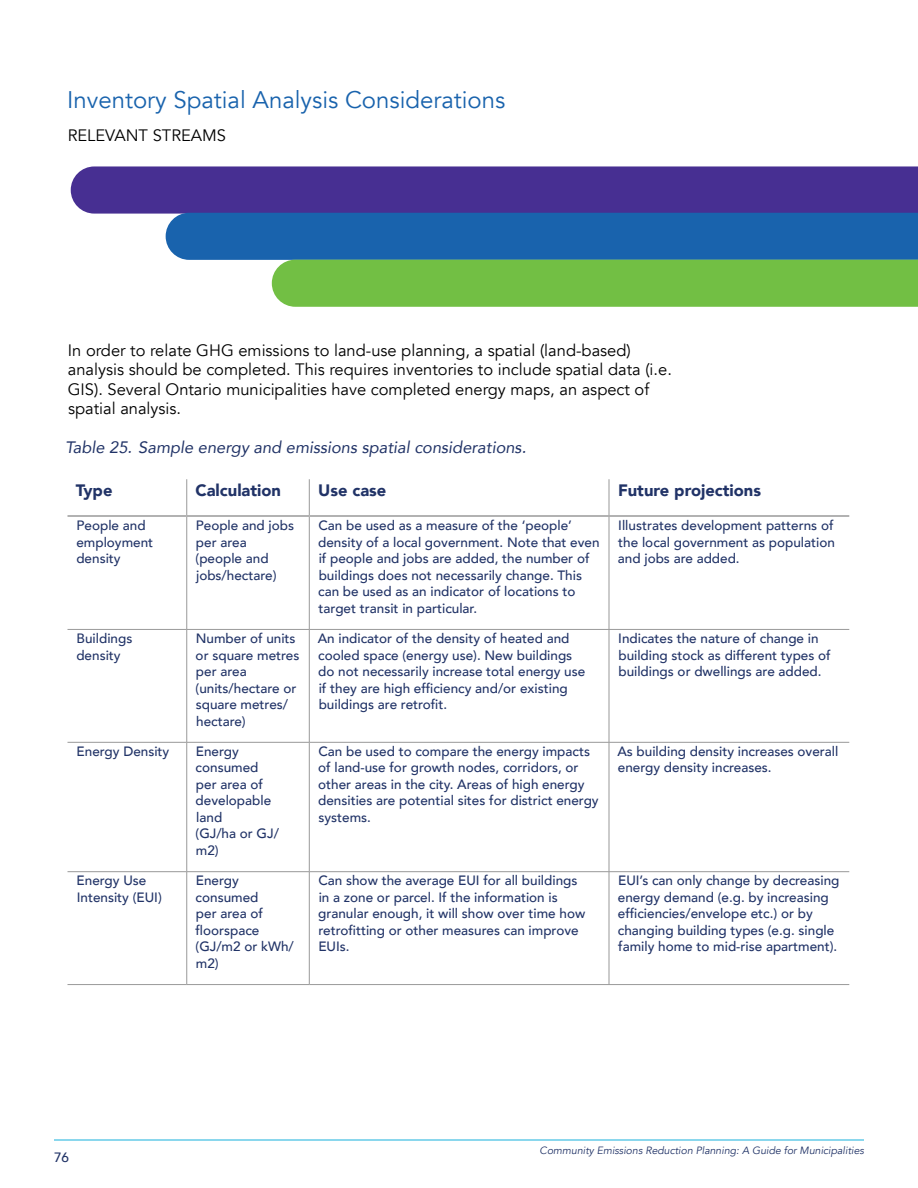
<style>
.page{position:relative;width:918px;height:1188px;background:#fff}
.page>*{position:absolute;margin:0;border:0;box-sizing:border-box;transform-origin:0 0}
.t1{font:24px "Avenir";color:#1963ad}
.t2{font:16.5px/19.5px "Avenir";color:#000}
.t3{font:italic 16.5px "Avenir";color:#213367}
.t4{font:900 16.5px "Avenir";color:#213367}
.t5{font:500 13.5px/16.5px "Avenir";color:#213367}
.t6{font:italic 10.5px "Avenir";color:#213367}
</style>
<div class="page">
<hr style="left:54px;top:1140px;width:810px;height:1px;background:#17b1dc">
<hr style="left:186px;top:479px;width:1px;height:36px;background:#999">
<hr style="left:309px;top:479px;width:1px;height:36px;background:#999">
<hr style="left:609px;top:479px;width:1px;height:36px;background:#999">
<hr style="left:186px;top:517px;width:1px;height:112px;background:#999">
<hr style="left:309px;top:517px;width:1px;height:112px;background:#999">
<hr style="left:609px;top:517px;width:1px;height:112px;background:#999">
<hr style="left:68px;top:629px;width:119px;height:1px;background:#999">
<hr style="left:187px;top:629px;width:122px;height:1px;background:#999">
<hr style="left:186px;top:630px;width:1px;height:112px;background:#999">
<hr style="left:309px;top:629px;width:300px;height:1px;background:#999">
<hr style="left:309px;top:630px;width:1px;height:112px;background:#999">
<hr style="left:609px;top:629px;width:240px;height:1px;background:#999">
<hr style="left:609px;top:630px;width:1px;height:112px;background:#999">
<hr style="left:68px;top:742px;width:119px;height:1px;background:#999">
<hr style="left:187px;top:742px;width:122px;height:1px;background:#999">
<hr style="left:186px;top:742px;width:1px;height:130px;background:#999">
<hr style="left:309px;top:742px;width:300px;height:1px;background:#999">
<hr style="left:309px;top:742px;width:1px;height:130px;background:#999">
<hr style="left:609px;top:742px;width:240px;height:1px;background:#999">
<hr style="left:609px;top:742px;width:1px;height:130px;background:#999">
<hr style="left:68px;top:871px;width:119px;height:1px;background:#999">
<hr style="left:187px;top:871px;width:122px;height:1px;background:#999">
<hr style="left:186px;top:872px;width:1px;height:112px;background:#999">
<hr style="left:309px;top:871px;width:300px;height:1px;background:#999">
<hr style="left:309px;top:872px;width:1px;height:112px;background:#999">
<hr style="left:609px;top:871px;width:240px;height:1px;background:#999">
<hr style="left:609px;top:872px;width:1px;height:112px;background:#999">
<hr style="left:68px;top:984px;width:119px;height:1px;background:#999">
<hr style="left:187px;top:984px;width:122px;height:1px;background:#999">
<hr style="left:309px;top:984px;width:300px;height:1px;background:#999">
<hr style="left:609px;top:984px;width:240px;height:1px;background:#999">
<hr style="left:68px;top:515px;width:119px;height:2px;background:#999">
<hr style="left:187px;top:515px;width:122px;height:2px;background:#999">
<hr style="left:309px;top:515px;width:300px;height:2px;background:#999">
<hr style="left:609px;top:515px;width:240px;height:2px;background:#999">
<svg style="left:71px;top:167px;width:847px;height:140px;background:#5b7c93"></svg>
<h1 class="t1" style="left:67px;top:85px;width:440px">Inventory Spatial Analysis Considerations</h1>
<p class="t2" style="left:68px;top:126px;width:160px">RELEVANT STREAMS</p>
<p class="t2" style="left:68px;top:340px;width:606px">In order to relate GHG emissions to land-use planning, a spatial (land-based) analysis should be completed. This requires inventories to include spatial data (i.e.<br>GIS). Several Ontario municipalities have completed energy maps, an aspect of spatial analysis.</p>
<p class="t3" style="left:65px;top:437px;width:462px">Table 25. Sample energy and emissions spatial considerations.</p>
<p class="t4" style="left:76px;top:476px;width:38px">Type</p>
<p class="t4" style="left:195px;top:476px;width:87px">Calculation</p>
<p class="t4" style="left:318px;top:476px;width:70px">Use case</p>
<p class="t4" style="left:618px;top:476px;width:144px">Future projections</p>
<p class="t5" style="left:76px;top:517px;width:78px">People and employment density</p>
<p class="t5" style="left:196px;top:517px;width:100px">People and jobs per area (people and jobs/hectare)</p>
<p class="t5" style="left:318px;top:517px;width:283px">Can be used as a measure of the ‘people’ density of a local government. Note that even if people and jobs are added, the number of buildings does not necessarily change. This can be used as an indicator of locations to target transit in particular.</p>
<p class="t5" style="left:618px;top:517px;width:218px;text-align:justify">Illustrates development patterns of the local government as population and jobs are added.</p>
<p class="t5" style="left:76px;top:629px;width:57px">Buildings density</p>
<p class="t5" style="left:196px;top:629px;width:105px">Number of units or square metres per area (units/hectare or square metres/ hectare)</p>
<p class="t5" style="left:318px;top:629px;width:269px">An indicator of the density of heated and cooled space (energy use). New buildings do not necessarily increase total energy use if they are high efficiency and/or existing buildings are retrofit.</p>
<p class="t5" style="left:618px;top:629px;width:214px">Indicates the nature of change in building stock as different types of buildings or dwellings are added.</p>
<p class="t5" style="left:77px;top:742px;width:94px">Energy Density</p>
<p class="t5" style="left:196px;top:742px;width:85px">Energy consumed per area of developable land<br>(GJ/ha or GJ/ m2)</p>
<p class="t5" style="left:318px;top:742px;width:282px">Can be used to compare the energy impacts of land-use for growth nodes, corridors, or other areas in the city. Areas of high energy densities are potential sites for district energy systems.</p>
<p class="t5" style="left:617px;top:742px;width:222px">As building density increases overall energy density increases.</p>
<p class="t5" style="left:77px;top:872px;width:87px">Energy Use<br>Intensity (EUI)</p>
<p class="t5" style="left:196px;top:872px;width:100px">Energy consumed<br>per area of floorspace (GJ/m2 or kWh/ m2)</p>
<p class="t5" style="left:318px;top:872px;width:269px">Can show the average EUI for all buildings in a zone or parcel. If the information is granular enough, it will show over time how retrofitting or other measures can improve EUIs.</p>
<p class="t5" style="left:618px;top:872px;width:223px">EUI’s can only change by decreasing energy demand (e.g. by increasing efficiencies/envelope etc.) or by changing building types (e.g. single family home to mid-rise apartment).</p>
<p class="t5" style="left:54px;top:1148px;width:17px">76</p>
<p class="t6" style="left:540px;top:1144px;width:326px">Community Emissions Reduction Planning: A Guide for Municipalities</p>
</div>
